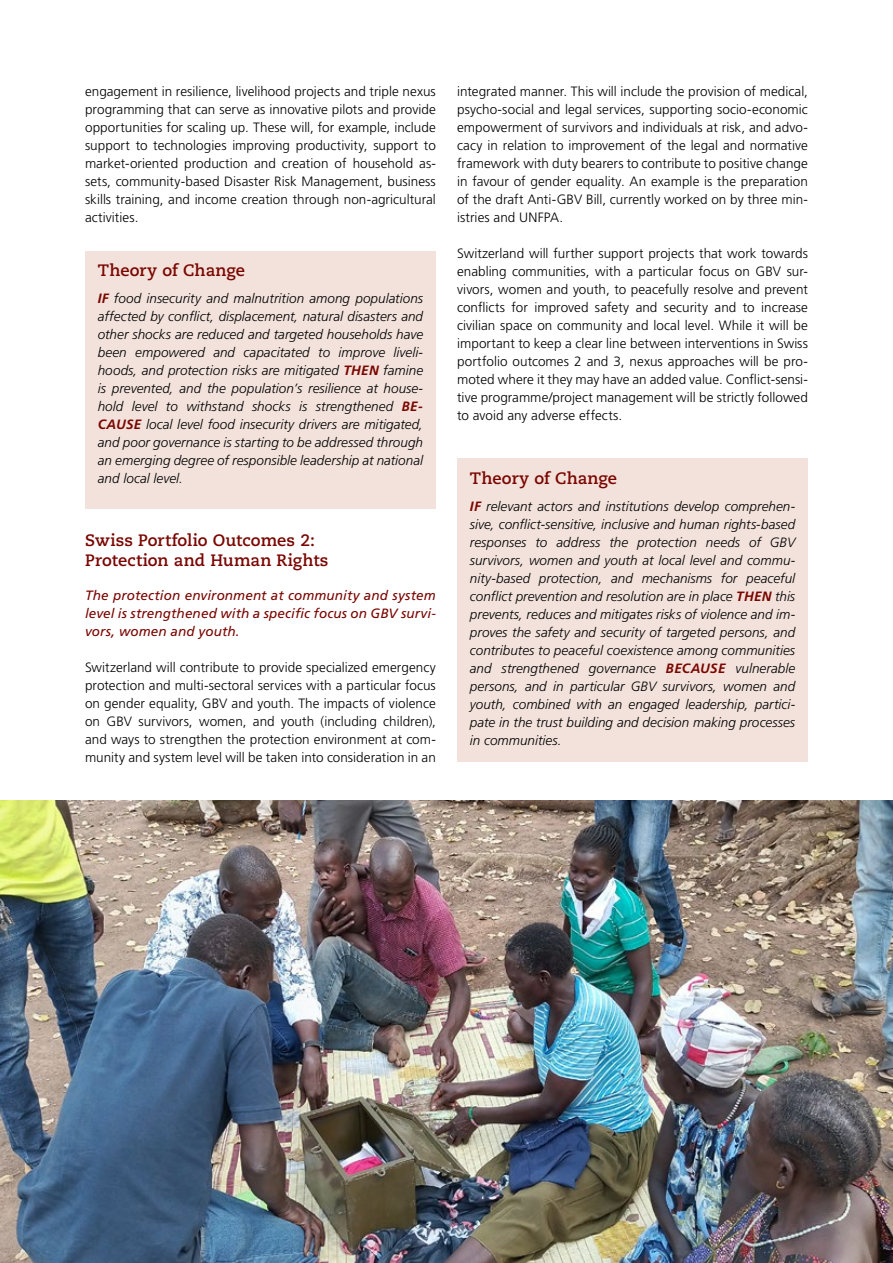
<style>
.page{position:relative;width:893px;height:1263px;background:#fff}
.page>*{position:absolute;margin:0;border:0;box-sizing:border-box;transform-origin:0 0}
.t1{font:700 16.5px/19.8px "Caecilia LT Pro 75";letter-spacing:.005em;color:#7a0500}
.t2{font:300 13.5px/18px "Frutiger LT Pro";letter-spacing:.005em;color:#000;text-align:justify}
.t3{font:italic 300 13.5px/18px "Frutiger LT Pro";color:#000;text-align:justify}
.t4{font:italic 13.5px/18px "Frutiger LT Pro";letter-spacing:.01em;color:#7a0500;text-align:justify}
.s1{font-weight:700;color:#7a0500}
</style>
<div class="page">
<div style="left:85px;top:251px;width:351px;height:258px;background:#f2e2db"></div>
<img style="left:0;top:801px;width:893px;height:462px">
<div style="left:457px;top:459px;width:351px;height:303px;background:#f2e2db"></div>
<p class="t2" style="left:85px;top:83px;width:352px">engagement in resilience, livelihood projects and triple nexus programming that can serve as innovative pilots and provide opportunities for scaling up. These will, for example, include support to technologies improving productivity, support to market-oriented production and creation of household as&shy;sets, community-based Disaster Risk Management, business skills training, and income creation through non-agricultural activities.</p>
<p class="t1" style="left:98px;top:260px;width:149px">Theory of Change</p>
<p class="t3" style="left:98px;top:289px;width:327px"><span class="s1">IF</span> food insecurity and malnutrition among populations affected by conflict, displacement, natural disasters and other shocks are reduced and targeted households have been empowered and capacitated to improve liveli&shy;hoods, and protection risks are mitigated <span class="s1">THEN</span> famine is prevented, and the population’s resilience at house&shy;hold level to withstand shocks is strengthened <span class="s1">BE-CAUSE</span> local level food insecurity drivers are mitigated, and poor governance is starting to be addressed through an emerging degree of responsible leadership at national and local level.</p>
<p class="t1" style="left:85px;top:530px;width:245px">Swiss Portfolio Outcomes 2:<br>Protection and Human Rights</p>
<p class="t4" style="left:85px;top:587px;width:352px">The protection environment at community and system level is strengthened with a specific focus on GBV survi&shy;vors, women and youth.</p>
<p class="t2" style="left:85px;top:659px;width:352px">Switzerland will contribute to provide specialized emergency protection and multi-sectoral services with a particular focus on gender equality, GBV and youth. The impacts of violence on GBV survivors, women, and youth (including children), and ways to strengthen the protection environment at com&shy;munity and system level will be taken into consideration in an</p>
<p class="t2" style="left:457px;top:83px;width:352px">integrated manner. This will include the provision of medical, psycho-social and legal services, supporting socio-economic empowerment of survivors and individuals at risk, and advo&shy;cacy in relation to improvement of the legal and normative framework with duty bearers to contribute to positive change in favour of gender equality. An example is the preparation of the draft Anti-GBV Bill, currently worked on by three min&shy;istries and UNFPA.</p>
<p class="t2" style="left:457px;top:245px;width:352px">Switzerland will further support projects that work towards enabling communities, with a particular focus on GBV sur&shy;vivors, women and youth, to peacefully resolve and prevent conflicts for improved safety and security and to increase civilian space on community and local level. While it will be important to keep a clear line between interventions in Swiss portfolio outcomes 2 and 3, nexus approaches will be pro&shy;moted where it they may have an added value. Conflict-sensi&shy;tive programme/project management will be strictly followed to avoid any adverse effects.</p>
<p class="t1" style="left:470px;top:468px;width:149px">Theory of Change</p>
<p class="t3" style="left:470px;top:497px;width:327px"><span class="s1">IF</span> relevant actors and institutions develop comprehen&shy;sive, conflict-sensitive, inclusive and human rights-based responses to address the protection needs of GBV survivors, women and youth at local level and commu&shy;nity-based protection, and mechanisms for peaceful conflict prevention and resolution are in place <span class="s1">THEN</span> this prevents, reduces and mitigates risks of violence and im&shy;proves the safety and security of targeted persons, and contributes to peaceful coexistence among communities and strengthened governance <span class="s1">BECAUSE</span> vulnerable persons, and in particular GBV survivors, women and youth, combined with an engaged leadership, partici&shy;pate in the trust building and decision making processes in communities.</p>
</div>
